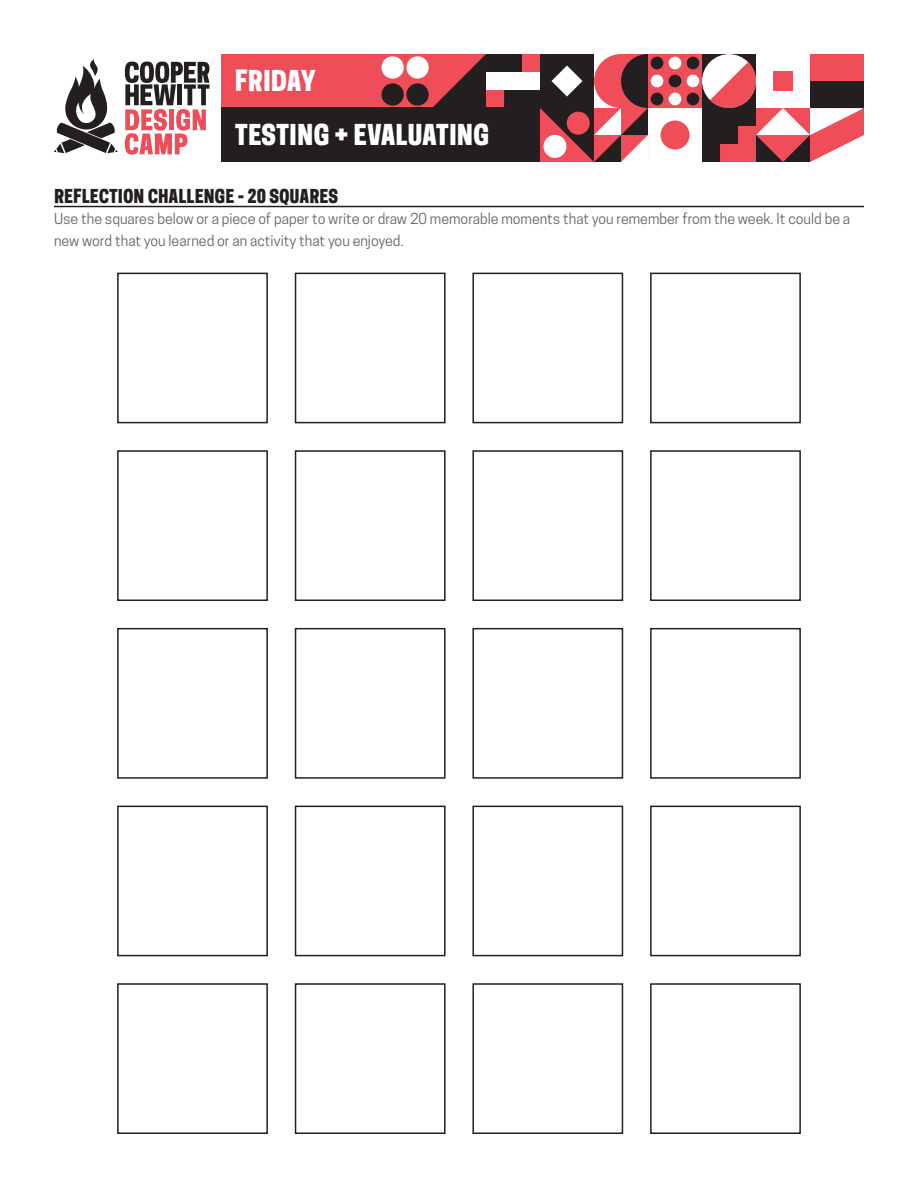
<style>
.page{position:relative;width:918px;height:1188px;background:#fff}
.page>*{position:absolute;margin:0;border:0;box-sizing:border-box;transform-origin:0 0}
.t1{font:27px/54px "Cooper Hewitt Display";color:#fff}
.t2{font:18px "Cooper Hewitt Display";color:#231f20}
.t3{font:14.25px/21.3px "Cooper Hewitt";color:#636366}
</style>
<div class="page">
<div style="left:221px;top:54px;width:159px;height:54px;background:#ef4d58"></div>
<svg style="left:125px;top:62px;width:85px;height:93px"></svg>
<svg style="left:54px;top:59px;width:64px;height:94px"></svg>
<div style="left:378px;top:54px;width:54px;height:54px;background:#ef4d58"></div>
<div style="left:406px;top:56px;width:23px;height:23px;background:#fff;border-radius:50%"></div>
<div style="left:382px;top:56px;width:22px;height:23px;background:#fff;border-radius:50%"></div>
<div style="left:406px;top:83px;width:23px;height:23px;background:#231f20;border-radius:50%"></div>
<div style="left:382px;top:83px;width:22px;height:23px;background:#231f20;border-radius:50%"></div>
<svg style="left:432px;top:54px;width:432px;height:108px"></svg>
<div style="left:221px;top:108px;width:319px;height:54px;background:#231f20"></div>
<hr style="left:54px;top:206px;width:810px;height:1px;background:#231f20">
<div style="left:650px;top:273px;width:151px;height:150px;border:2px solid #231f20"></div>
<div style="left:472px;top:273px;width:151px;height:150px;border:2px solid #231f20"></div>
<div style="left:295px;top:273px;width:151px;height:150px;border:2px solid #231f20"></div>
<div style="left:117px;top:273px;width:151px;height:150px;border:2px solid #231f20"></div>
<div style="left:650px;top:628px;width:151px;height:151px;border:2px solid #231f20"></div>
<div style="left:472px;top:628px;width:151px;height:151px;border:2px solid #231f20"></div>
<div style="left:295px;top:628px;width:151px;height:151px;border:2px solid #231f20"></div>
<div style="left:117px;top:628px;width:151px;height:151px;border:2px solid #231f20"></div>
<div style="left:650px;top:450px;width:151px;height:151px;border:2px solid #231f20"></div>
<div style="left:472px;top:450px;width:151px;height:151px;border:2px solid #231f20"></div>
<div style="left:295px;top:450px;width:151px;height:151px;border:2px solid #231f20"></div>
<div style="left:117px;top:450px;width:151px;height:151px;border:2px solid #231f20"></div>
<div style="left:650px;top:806px;width:151px;height:150px;border:2px solid #231f20"></div>
<div style="left:472px;top:806px;width:151px;height:150px;border:2px solid #231f20"></div>
<div style="left:295px;top:806px;width:151px;height:150px;border:2px solid #231f20"></div>
<div style="left:117px;top:806px;width:151px;height:150px;border:2px solid #231f20"></div>
<div style="left:650px;top:983px;width:151px;height:151px;border:2px solid #231f20"></div>
<div style="left:472px;top:983px;width:151px;height:151px;border:2px solid #231f20"></div>
<div style="left:295px;top:983px;width:151px;height:151px;border:2px solid #231f20"></div>
<div style="left:117px;top:983px;width:151px;height:151px;border:2px solid #231f20"></div>
<h1 class="t1" style="left:248px;top:54px;width:229px;text-indent:-13px">FRIDAY<br>HE DESIGN PROCESS</h1>
<h1 class="t1" style="left:235px;top:108px;width:256px">TESTING + EVALUATING</h1>
<p class="t2" style="left:54px;top:185px;width:286px">REFLECTION CHALLENGE - 20 SQUARES</p>
<p class="t3" style="left:54px;top:208px;width:798px">Use the squares below or a piece of paper to write or draw 20 memorable moments that you remember from the week. It could be a new word that you learned or an activity that you enjoyed.</p>
</div>
